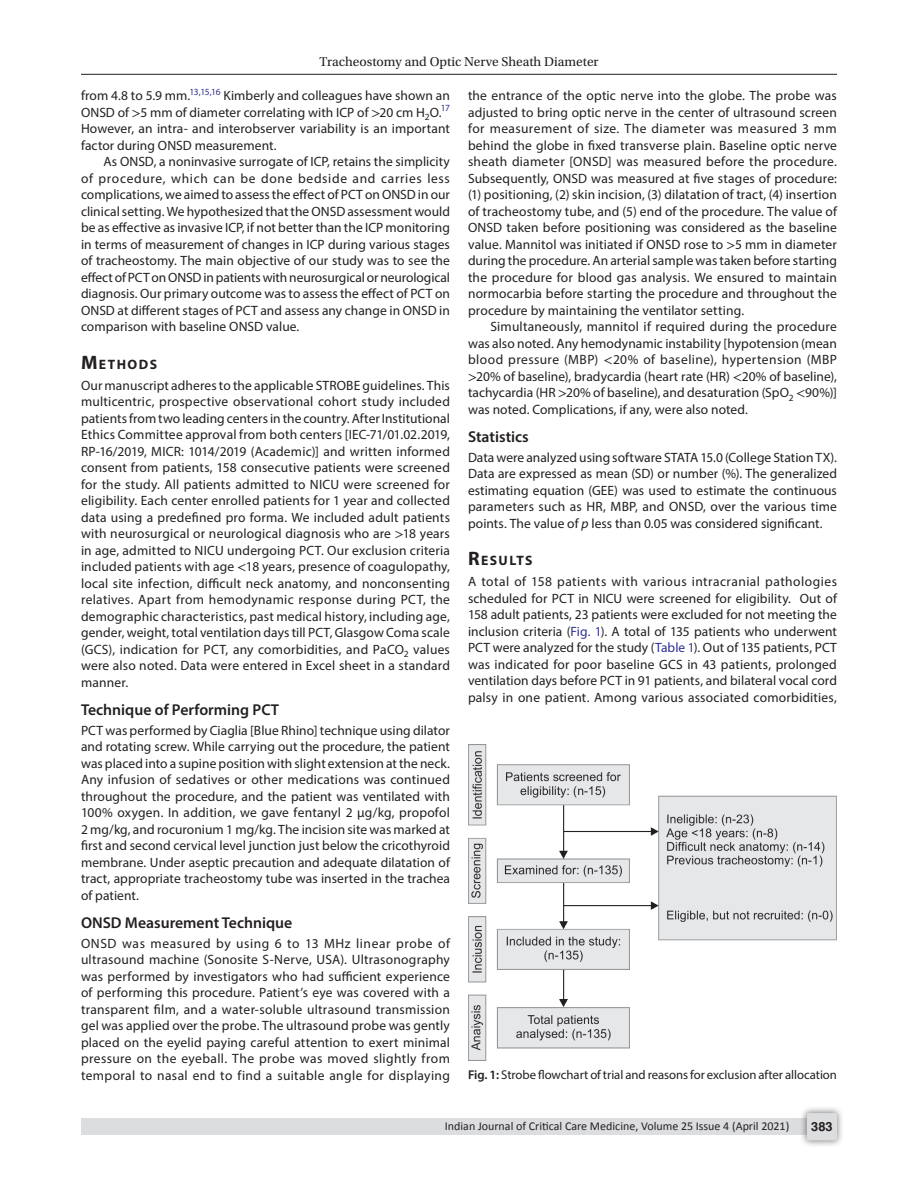
<style>
.page{position:relative;width:918px;height:1188px;background:#fff}
.page>*{position:absolute;margin:0;border:0;box-sizing:border-box;transform-origin:0 0}
.Head-2{font:600 15.75px "Myriad Pro";color:#231f20}
.Head-1{font:700 13.65px "Myriad Pro";letter-spacing:.105em;color:#231f20}
.Para-NoIndent{font:13.5px/16.5px "Myriad Pro";letter-spacing:.01em;color:#231f20;text-align:justify}
.Para-Indent{font:13.5px/16.5px "Myriad Pro";color:#231f20;text-align:justify}
.t1{font:13.5px "Utopia Std";color:#231f20}
.FigCaption{font:12.75px "Myriad Pro";letter-spacing:-.005em;color:#231f20}
.t2{font:700 12.75px "Helvetica LT Std";color:#231f20}
.t3{font:12px "Calibri";color:#231f20}
.s1{font-family:"STIX General"}
.s2{font-size:19.5px}
.s3{font-style:italic}
.s4{color:#2e3092}
.s5{font-weight:600}
</style>
<div class="page">
<hr style="left:81px;top:74px;width:756px;height:1px;background:#231f20">
<div style="left:81px;top:1119px;width:756px;height:16px;background:#dcdddf"></div>
<div style="left:800px;top:1106px;width:44px;height:41px;background:#231f20;opacity:.61"></div>
<div style="left:807px;top:1113px;width:30px;height:27px;background:#dcdddf;border-radius:2px"></div>
<img style="left:468px;top:745px;width:369px;height:316px">
<p class="t1" style="left:319px;top:55px;width:281px">Tracheostomy and Optic Nerve Sheath Diameter</p>
<p class="Para-NoIndent" style="left:81px;top:87px;width:371px">from 4.8 to 5.9 mm.<sup>13,15,16</sup> Kimberly and colleagues have shown an ONSD of <span class="s1">&gt;</span>5 mm of diameter correlating with ICP of <span class="s1">&gt;</span>20 cm H<sub>2</sub>O.<sup>17<br></sup>However, an intra- and interobserver variability is an important factor during ONSD measurement.</p>
<p class="Para-Indent" style="left:81px;top:153px;width:371px;text-indent:22px">As ONSD, a noninvasive surrogate of ICP, retains the simplicity of procedure, which can be done bedside and carries less complications, we aimed to assess the effect of PCT on ONSD in our clinical setting. We hypothesized that the ONSD assessment would be as effective as invasive ICP, if not better than the ICP monitoring in terms of measurement of changes in ICP during various stages of tracheostomy. The main objective of our study was to see the effect of PCT on ONSD in patients with neurosurgical or neurological diagnosis. Our primary outcome was to assess the effect of PCT on ONSD at different stages of PCT and assess any change in ONSD in comparison with baseline ONSD value.</p>
<p class="Head-1" style="left:81px;top:355px;width:78px"><span class="s2">M</span>ETHODS</p>
<p class="Para-NoIndent" style="left:81px;top:377px;width:371px">Our manuscript adheres to the applicable STROBE guidelines. This multicentric, prospective observational cohort study included patients from two leading centers in the country. After Institutional Ethics Committee approval from both centers [IEC-71/01.02.2019, RP-16/2019, MICR: 1014/2019 (Academic)] and written informed consent from patients, 158 consecutive patients were screened for the study. All patients admitted to NICU were screened for eligibility. Each center enrolled patients for 1 year and collected data using a predefined pro forma. We included adult patients with neurosurgical or neurological diagnosis who are <span class="s1">&gt;</span>18 years in age, admitted to NICU undergoing PCT. Our exclusion criteria included patients with age <span class="s1">&lt;</span>18 years, presence of coagulopathy, local site infection, difficult neck anatomy, and nonconsenting relatives. Apart from hemodynamic response during PCT, the demographic characteristics, past medical history, including age, gender, weight, total ventilation days till PCT, Glasgow Coma scale (GCS), indication for PCT, any comorbidities, and PaCO<sub>2</sub> values were also noted. Data were entered in Excel sheet in a standard manner.</p>
<p class="Head-2" style="left:81px;top:700px;width:200px">Technique of Performing PCT</p>
<p class="Para-NoIndent" style="left:81px;top:722px;width:371px">PCT was performed by Ciaglia [Blue Rhino] technique using dilator and rotating screw. While carrying out the procedure, the patient was placed into a supine position with slight extension at the neck.<br>Any infusion of sedatives or other medications was continued throughout the procedure, and the patient was ventilated with 100% oxygen. In addition, we gave fentanyl 2 µg/kg, propofol 2 mg/kg, and rocuronium 1 mg/kg. The incision site was marked at first and second cervical level junction just below the cricothyroid membrane. Under aseptic precaution and adequate dilatation of tract, appropriate tracheostomy tube was inserted in the trachea of patient.</p>
<p class="Head-2" style="left:81px;top:913px;width:213px">ONSD Measurement Technique</p>
<p class="Para-NoIndent" style="left:81px;top:935px;width:371px">ONSD was measured by using 6 to 13 MHz linear probe of ultrasound machine (Sonosite S-Nerve, USA). Ultrasonography was performed by investigators who had sufficient experience of performing this procedure. Patient’s eye was covered with a transparent film, and a water-soluble ultrasound transmission gel was applied over the probe. The ultrasound probe was gently placed on the eyelid paying careful attention to exert minimal pressure on the eyeball. The probe was moved slightly from temporal to nasal end to find a suitable angle for displaying</p>
<p class="Para-NoIndent" style="left:468px;top:87px;width:371px">the entrance of the optic nerve into the globe. The probe was adjusted to bring optic nerve in the center of ultrasound screen for measurement of size. The diameter was measured 3 mm behind the globe in fixed transverse plain. Baseline optic nerve sheath diameter [ONSD] was measured before the procedure.<br>Subsequently, ONSD was measured at five stages of procedure: (1) positioning, (2) skin incision, (3) dilatation of tract, (4) insertion of tracheostomy tube, and (5) end of the procedure. The value of ONSD taken before positioning was considered as the baseline value. Mannitol was initiated if ONSD rose to <span class="s1">&gt;</span>5 mm in diameter during the procedure. An arterial sample was taken before starting the procedure for blood gas analysis. We ensured to maintain normocarbia before starting the procedure and throughout the procedure by maintaining the ventilator setting.</p>
<p class="Para-Indent" style="left:468px;top:318px;width:371px;text-indent:22px">Simultaneously, mannitol if required during the procedure was also noted. Any hemodynamic instability [hypotension (mean blood pressure (MBP) <span class="s1">&lt;</span>20% of baseline), hypertension (MBP <span class="s1">&gt;</span>20% of baseline), bradycardia (heart rate (HR) <span class="s1">&lt;</span>20% of baseline), tachycardia (HR <span class="s1">&gt;</span>20% of baseline), and desaturation (SpO<sub>2</sub> <span class="s1">&lt;</span>90%)] was noted. Complications, if any, were also noted.</p>
<p class="Head-2" style="left:468px;top:427px;width:62px">Statistics</p>
<p class="Para-NoIndent" style="left:468px;top:449px;width:371px">Data were analyzed using software STATA 15.0 (College Station TX).<br>Data are expressed as mean (SD) or number (%). The generalized estimating equation (GEE) was used to estimate the continuous parameters such as HR, MBP, and ONSD, over the various time points. The value of <span class="s3">p</span> less than 0.05 was considered significant.</p>
<p class="Head-1" style="left:468px;top:552px;width:66px"><span class="s2">R</span>ESULTS</p>
<p class="Para-NoIndent" style="left:468px;top:573px;width:371px">A total of 158 patients with various intracranial pathologies scheduled for PCT in NICU were screened for eligibility. Out of 158 adult patients, 23 patients were excluded for not meeting the inclusion criteria (<span class="s4">Fig. 1</span>). A total of 135 patients who underwent PCT were analyzed for the study (<span class="s4">Table 1</span>). Out of 135 patients, PCT was indicated for poor baseline GCS in 43 patients, prolonged ventilation days before PCT in 91 patients, and bilateral vocal cord palsy in one patient. Among various associated comorbidities,</p>
<p class="FigCaption" style="left:468px;top:1067px;width:371px"><span class="s5">Fig. 1:</span> Strobe flowchart of trial and reasons for exclusion after allocation</p>
<p class="t3" style="left:445px;top:1118px;width:346px">Indian Journal of Critical Care Medicine, Volume 25 Issue 4 (April 2021)</p>
<p class="t2" style="left:811px;top:1119px;width:23px">383</p>
</div>
